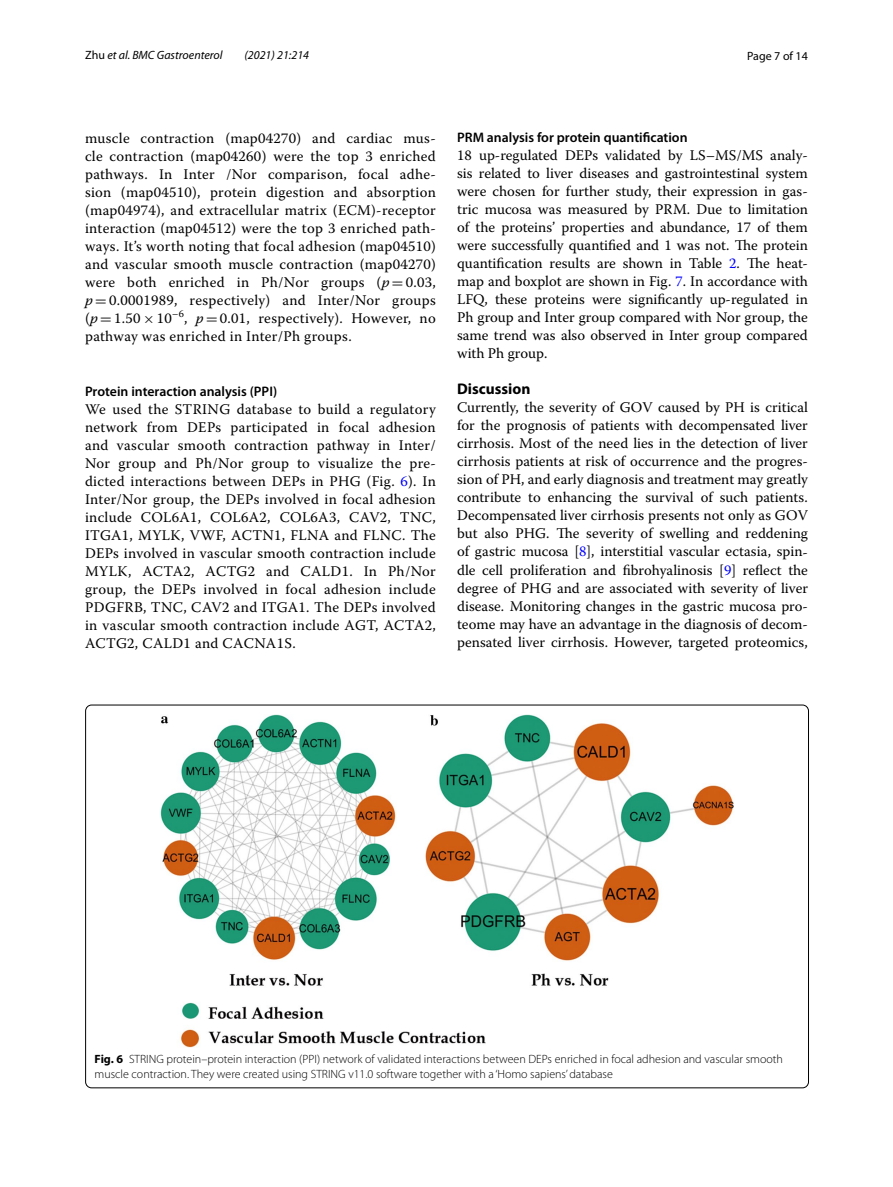
<style>
.page{position:relative;width:893px;height:1187px;background:#fff}
.page>*{position:absolute;margin:0;border:0;box-sizing:border-box;transform-origin:0 0}
.t1{font:700 15.45px "Myriad Pro";color:#000}
.t2{font:14.7px/18px "Warnock Pro";letter-spacing:.01em;color:#000;text-align:justify}
.t3{font:600 13.8px "Myriad Pro";color:#000}
.t4{font:300 12px/15px "Myriad Pro";color:#000}
.t5{font:italic 12px "Myriad Pro";color:#000}
.t6{font:12px "Myriad Pro";color:#000}
.s1{font-style:normal}
.s2{font-style:italic}
.s3{font-family:"MTSY"}
.s4{color:#00f}
.s5{font-weight:700}
</style>
<div class="page">
<img style="left:160px;top:714px;width:574px;height:333px">
<p class="t5" style="left:85px;top:48px;width:139px"><span class="s1">Zhu</span> et al. BMC Gastroenterol</p>
<p class="t5" style="left:244px;top:48px;width:66px">(2021) 21:214</p>
<p class="t6" style="left:747px;top:48px;width:62px">Page 7 of 14</p>
<p class="t2" style="left:85px;top:128px;width:352px">muscle contraction (map04270) and cardiac mus&shy;cle contraction (map04260) were the top 3 enriched pathways. In Inter /Nor comparison, focal adhe&shy;sion (map04510), protein digestion and absorption (map04974), and extracellular matrix (ECM)-receptor interaction (map04512) were the top 3 enriched path&shy;ways. It’s worth noting that focal adhesion (map04510) and vascular smooth muscle contraction (map04270) were both enriched in Ph/Nor groups (<span class="s2">p</span> <span class="s3">=</span> 0.03, <span class="s2">p</span> <span class="s3">=</span> 0.0001989, respectively) and Inter/Nor groups (<span class="s2">p</span> <span class="s3">=</span> 1.50 <span class="s3">×</span> -10<sup>–6</sup>, <span class="s2">p</span> <span class="s3">=</span> 0.01, respectively). However, no pathway was enriched in Inter/Ph groups.</p>
<p class="t3" style="left:85px;top:382px;width:194px">Protein interaction analysis (PPI)</p>
<p class="t2" style="left:85px;top:399px;width:352px">We used the STRING database to build a regulatory network from DEPs participated in focal adhesion and vascular smooth contraction pathway in Inter/ Nor group and Ph/Nor group to visualize the pre&shy;dicted interactions between DEPs in PHG (Fig. <span class="s4">6</span>). In Inter/Nor group, the DEPs involved in focal adhesion include COL6A1, COL6A2, COL6A3, CAV2, TNC, ITGA1, MYLK, VWF, ACTN1, FLNA and FLNC. The DEPs involved in vascular smooth contraction include MYLK, ACTA2, ACTG2 and CALD1. In Ph/Nor group, the DEPs involved in focal adhesion include PDGFRB, TNC, CAV2 and ITGA1. The DEPs involved in vascular smooth contraction include AGT, ACTA2, ACTG2, CALD1 and CACNA1S.</p>
<p class="t3" style="left:457px;top:129px;width:232px">PRM analysis for protein quantification</p>
<p class="t2" style="left:457px;top:146px;width:352px">18 up-regulated DEPs validated by LS–MS/MS analy&shy;sis related to liver diseases and gastrointestinal system were chosen for further study, their expression in gas&shy;tric mucosa was measured by PRM. Due to limitation of the proteins’ properties and abundance, 17 of them were successfully quantified and 1 was not. The protein quantification results are shown in Table <span class="s4">2</span>. The heat&shy;map and boxplot are shown in Fig. <span class="s4">7</span>. In accordance with LFQ, these proteins were significantly up-regulated in Ph group and Inter group compared with Nor group, the same trend was also observed in Inter group compared with Ph group.</p>
<p class="t1" style="left:457px;top:379px;width:75px">Discussion</p>
<p class="t2" style="left:457px;top:398px;width:352px">Currently, the severity of GOV caused by PH is critical for the prognosis of patients with decompensated liver cirrhosis. Most of the need lies in the detection of liver cirrhosis patients at risk of occurrence and the progres&shy;sion of PH, and early diagnosis and treatment may greatly contribute to enhancing the survival of such patients.<br>Decompensated liver cirrhosis presents not only as GOV but also PHG. The severity of swelling and reddening of gastric mucosa [<span class="s4">8</span>], interstitial vascular ectasia, spin&shy;dle cell proliferation and fibrohyalinosis [<span class="s4">9</span>] reflect the degree of PHG and are associated with severity of liver disease. Monitoring changes in the gastric mucosa pro&shy;teome may have an advantage in the diagnosis of decom&shy;pensated liver cirrhosis. However, targeted proteomics,</p>
<p class="t4" style="left:95px;top:1051px;width:690px"><span class="s5">Fig. 6</span> STRING protein–protein interaction (PPI) network of validated interactions between DEPs enriched in focal adhesion and vascular smooth muscle contraction. They were created using STRING v11.0 software together with a ‘Homo sapiens’ database</p>
</div>
